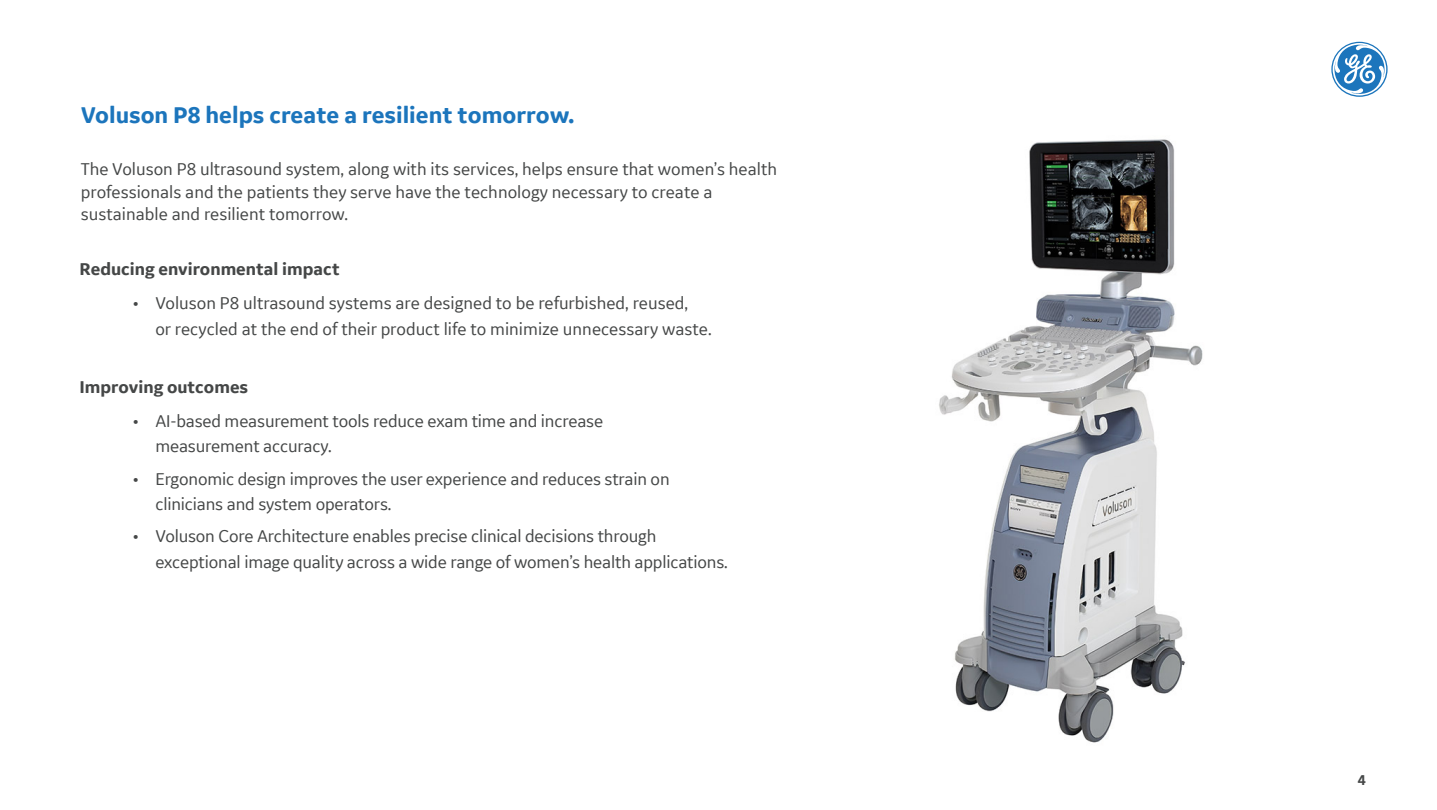
<style>
.page{position:relative;width:1437px;height:810px;background:#fff}
.page>*{position:absolute;margin:0;border:0;box-sizing:border-box;transform-origin:0 0}
.t1{font:700 24px "GE Inspira Sans";color:#1c75bc}
.t2{font:18px/25.5px "GE Inspira Sans";letter-spacing:-.01em;color:#454747}
.t3{font:700 18px "GE Inspira Sans";color:#454747}
.t4{font:700 15px "GE Inspira Sans";color:#454747}
</style>
<div class="page">
<img style="left:939px;top:41px;width:420px;height:702px">
<svg style="left:1331px;top:42px;width:56px;height:55px"></svg>
<h1 class="t1" style="left:81px;top:100px;width:495px">Voluson P8 helps create a resilient tomorrow.</h1>
<p class="t2" style="left:81px;top:158px;width:697px;line-height:22.5px">The Voluson P8 ultrasound system, along with its services, helps ensure that women’s health professionals and the patients they serve have the technology necessary to create a sustainable and resilient tomorrow.</p>
<p class="t3" style="left:80px;top:258px;width:262px">Reducing environmental impact</p>
<p class="t2" style="left:155px;top:290px;width:558px;text-indent:-22px">• Voluson P8 ultrasound systems are designed to be refurbished, reused,<br>or recycled at the end of their product life to minimize unnecessary waste.</p>
<p class="t3" style="left:80px;top:376px;width:170px">Improving outcomes</p>
<p class="t2" style="left:155px;top:408px;width:449px;text-indent:-22px">• AI-based measurement tools reduce exam time and increase measurement accuracy.</p>
<p class="t2" style="left:155px;top:465px;width:516px;text-indent:-22px">• Ergonomic design improves the user experience and reduces strain on clinicians and system operators.</p>
<p class="t2" style="left:155px;top:523px;width:574px;text-indent:-22px">• Voluson Core Architecture enables precise clinical decisions through exceptional image quality across a wide range of women’s health applications.</p>
<p class="t4" style="left:1357px;top:771px;width:9px">4</p>
</div>
